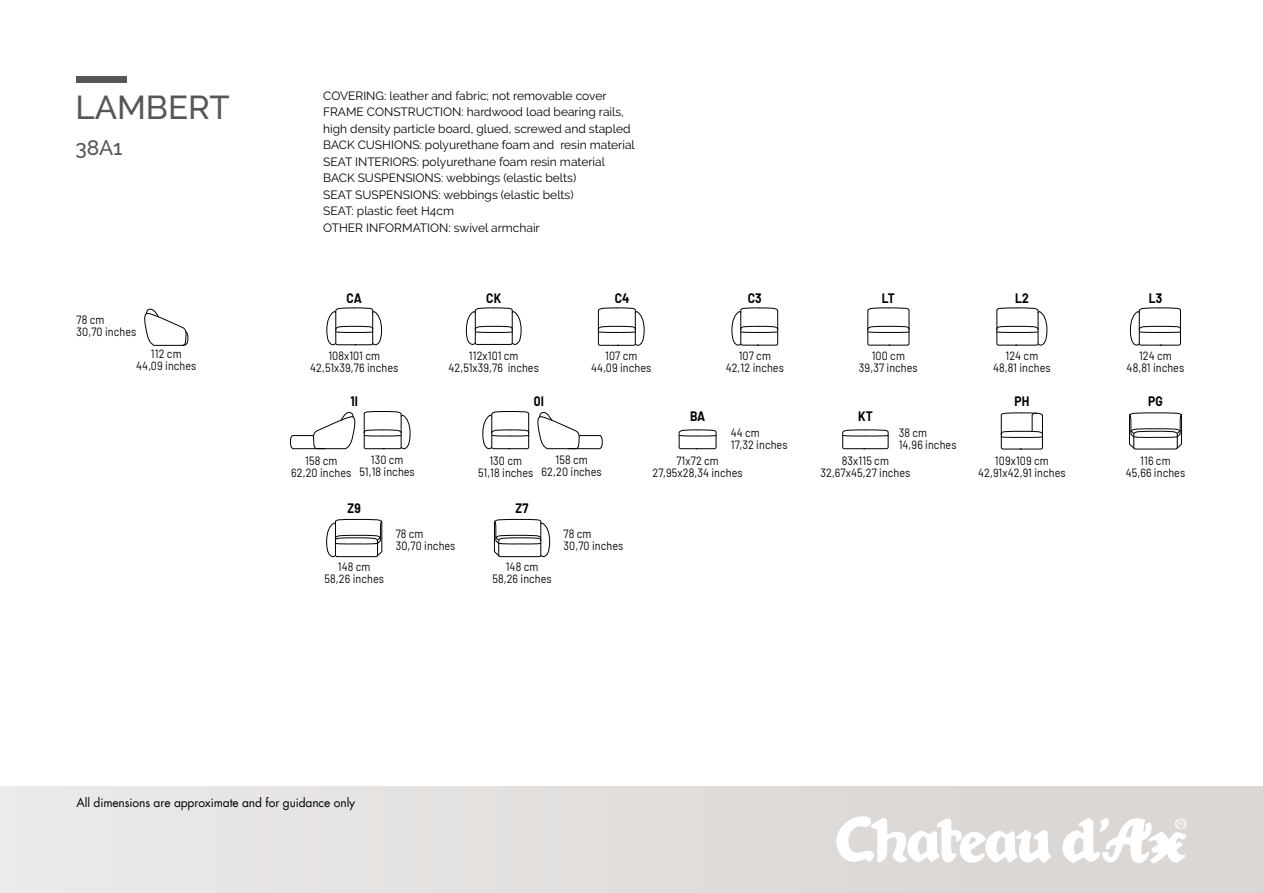
<style>
.page{position:relative;width:1263px;height:893px;background:#fff}
.page>*{position:absolute;margin:0;border:0;box-sizing:border-box;transform-origin:0 0}
.t1{font:500 33px "Raleway";color:#565656}
.t2{font:500 21px "Raleway";color:#565656}
.t3{font:700 13.35px "Barlow";letter-spacing:.01em;color:#000;scale:.9 1}
.t4{font:12px/12px "Barlow";letter-spacing:.01em;color:#000;text-align:center;scale:.9 1}
.t5{font:12px/16.5px "Raleway";color:#000}
.t6{font:12px "Futura";letter-spacing:-.01em;color:#000}
</style>
<div class="page">
<div style="left:76px;top:77px;width:51px;height:6px;background:#565656"></div>
<div style="left:0;top:786px;width:1263px;height:107px;background:#e2e0de"></div>
<svg style="left:836px;top:816px;width:215px;height:47px"></svg>
<svg style="left:1062px;top:818px;width:124px;height:45px"></svg>
<svg style="left:326px;top:307px;width:56px;height:38px"></svg>
<svg style="left:867px;top:307px;width:42px;height:39px"></svg>
<svg style="left:466px;top:307px;width:55px;height:38px"></svg>
<svg style="left:598px;top:307px;width:47px;height:39px"></svg>
<svg style="left:731px;top:307px;width:47px;height:39px"></svg>
<svg style="left:996px;top:307px;width:51px;height:39px"></svg>
<svg style="left:1130px;top:307px;width:51px;height:39px"></svg>
<svg style="left:364px;top:411px;width:46px;height:38px"></svg>
<svg style="left:482px;top:411px;width:47px;height:38px"></svg>
<svg style="left:679px;top:429px;width:38px;height:20px"></svg>
<svg style="left:842px;top:429px;width:47px;height:20px"></svg>
<svg style="left:144px;top:309px;width:44px;height:37px"></svg>
<svg style="left:290px;top:412px;width:66px;height:37px"></svg>
<svg style="left:537px;top:412px;width:66px;height:37px"></svg>
<svg style="left:1001px;top:412px;width:42px;height:37px"></svg>
<svg style="left:1129px;top:412px;width:53px;height:37px"></svg>
<svg style="left:326px;top:519px;width:56px;height:38px"></svg>
<svg style="left:494px;top:519px;width:56px;height:38px"></svg>
<h1 class="t1" style="left:75px;top:89px;width:156px">LAMBERT</h1>
<p class="t5" style="left:323px;top:87px;width:313px">COVERING: leather and fabric; not removable cover FRAME CONSTRUCTION: hardwood load bearing rails, high density particle board, glued, screwed and stapled BACK CUSHIONS: polyurethane foam and resin material SEAT INTERIORS: polyurethane foam resin material BACK SUSPENSIONS: webbings (elastic belts)<br>SEAT SUSPENSIONS: webbings (elastic belts)<br>SEAT: plastic feet H4cm<br>OTHER INFORMATION: swivel armchair</p>
<h2 class="t2" style="left:75px;top:135px;width:49px">38A1</h2>
<p class="t4" style="left:77px;top:313px;width:68px;text-align:left">78 cm<br>30,70 inches</p>
<p class="t4" style="left:136px;top:347px;width:68px">112 cm<br>44,09 inches</p>
<p class="t3" style="left:346px;top:288px;width:19px">CA</p>
<p class="t3" style="left:486px;top:288px;width:18px">CK</p>
<p class="t3" style="left:615px;top:288px;width:18px">C4</p>
<p class="t4" style="left:310px;top:349px;width:99px">108x101 cm<br>42,51x39,76 inches</p>
<p class="t4" style="left:448px;top:349px;width:102px">112x101 cm<br>42,51x39,76 inches</p>
<p class="t4" style="left:591px;top:349px;width:68px">107 cm<br>44,09 inches</p>
<p class="t3" style="left:350px;top:392px;width:10px">1I</p>
<p class="t3" style="left:534px;top:392px;width:13px">0I</p>
<p class="t3" style="left:690px;top:407px;width:18px">BA</p>
<p class="t3" style="left:748px;top:288px;width:17px">C3</p>
<p class="t4" style="left:726px;top:349px;width:66px">107 cm<br>42,12 inches</p>
<p class="t4" style="left:731px;top:426px;width:64px;text-align:left">44 cm<br>17,32 inches</p>
<p class="t4" style="left:291px;top:453px;width:68px">158 cm<br>62,20 inches</p>
<p class="t4" style="left:359px;top:453px;width:63px">130 cm<br>51,18 inches</p>
<p class="t4" style="left:478px;top:453px;width:63px">130 cm<br>51,18 inches</p>
<p class="t4" style="left:542px;top:453px;width:68px">158 cm<br>62,20 inches</p>
<p class="t4" style="left:652px;top:453px;width:102px">71x72 cm<br>27,95x28,34 inches</p>
<p class="t3" style="left:348px;top:499px;width:16px">Z9</p>
<p class="t3" style="left:516px;top:499px;width:16px">Z7</p>
<p class="t4" style="left:396px;top:526px;width:68px;text-align:left">78 cm<br>30,70 inches</p>
<p class="t4" style="left:563px;top:526px;width:68px;text-align:left">78 cm<br>30,70 inches</p>
<p class="t4" style="left:324px;top:560px;width:68px">148 cm<br>58,26 inches</p>
<p class="t4" style="left:492px;top:560px;width:68px">148 cm<br>58,26 inches</p>
<p class="t3" style="left:882px;top:288px;width:16px">LT</p>
<p class="t4" style="left:859px;top:349px;width:67px">100 cm<br>39,37 inches</p>
<p class="t3" style="left:858px;top:407px;width:18px">KT</p>
<p class="t4" style="left:899px;top:426px;width:66px;text-align:left">38 cm<br>14,96 inches</p>
<p class="t4" style="left:820px;top:453px;width:101px">83x115 cm<br>32,67x45,27 inches</p>
<p class="t3" style="left:1015px;top:288px;width:17px">L2</p>
<p class="t4" style="left:993px;top:349px;width:65px">124 cm<br>48,81 inches</p>
<p class="t3" style="left:1014px;top:392px;width:18px">PH</p>
<p class="t4" style="left:978px;top:454px;width:99px">109x109 cm<br>42,91x42,91 inches</p>
<p class="t3" style="left:1149px;top:288px;width:16px">L3</p>
<p class="t4" style="left:1127px;top:349px;width:65px">124 cm<br>48,81 inches</p>
<p class="t3" style="left:1148px;top:392px;width:18px">PG</p>
<p class="t4" style="left:1126px;top:454px;width:68px">116 cm<br>45,66 inches</p>
<p class="t6" style="left:77px;top:795px;width:280px">All dimensions are approximate and for guidance only</p>
</div>
